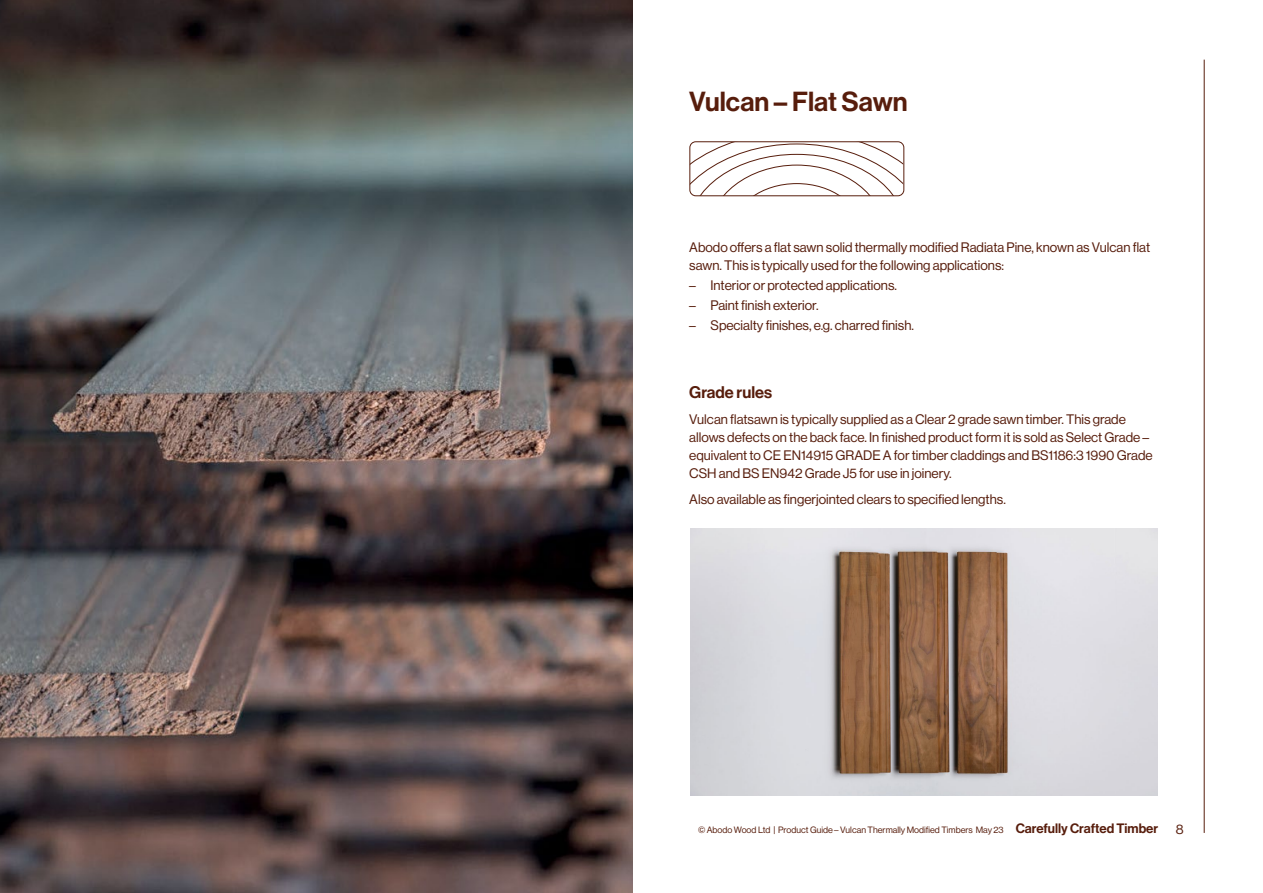
<style>
.page{position:relative;width:1263px;height:893px;background:#fff}
.page>*{position:absolute;margin:0;border:0;box-sizing:border-box;transform-origin:0 0}
.t1{font:27px "N Haas Grotesk DS Pro 65 Md";color:#571d0c}
.t2{font:16.5px "N Haas Grotesk DS Pro 65 Md";color:#571d0c}
.t3{font:13.5px/18px "N Haas Grotesk DS Pro 55 Rg";color:#571d0c}
.t4{font:9px "N Haas Grotesk DS Pro 55 Rg";color:#571d0c}
.s1{font-family:"N Haas Grotesk DS Pro 65 Md";font-size:13.35px}
</style>
<div class="page">
<div style="left:689px;top:141px;width:215px;height:55px;border:1px solid #571d0c;border-radius:6px"></div>
<svg style="left:689px;top:142px;width:214px;height:54px"></svg>
<img style="left:0;top:0;width:632px;height:893px">
<img style="left:690px;top:528px;width:467px;height:267px">
<hr style="left:1204px;top:60px;width:1px;height:773px;background:#571d0c">
<h1 class="t1" style="left:689px;top:86px;width:220px">Vulcan – Flat Sawn</h1>
<p class="t3" style="left:689px;top:238px;width:462px">Abodo offers a flat sawn solid thermally modified Radiata Pine, known as Vulcan flat sawn. This is typically used for the following applications:</p>
<p class="t3" style="left:689px;top:277px;width:209px">– Interior or protected applications.</p>
<p class="t3" style="left:689px;top:297px;width:131px">– Paint finish exterior.</p>
<p class="t3" style="left:689px;top:317px;width:226px">– Specialty finishes, e.g. charred finish.</p>
<p class="t2" style="left:689px;top:382px;width:84px">Grade rules</p>
<p class="t3" style="left:689px;top:411px;width:465px">Vulcan flatsawn is typically supplied as a Clear 2 grade sawn timber. This grade allows defects on the back face. In finished product form it is sold as Select Grade – equivalent to CE EN14915 GRADE A for timber claddings and BS1186:3 1990 Grade CSH and BS EN942 Grade J5 for use in joinery.</p>
<p class="t3" style="left:689px;top:490px;width:318px">Also available as fingerjointed clears to specified lengths.</p>
<p class="t4" style="left:698px;top:825px;width:462px">© Abodo Wood Ltd | Product Guide – Vulcan Thermally Modified Timbers May 23 <span class="s1">Carefully Crafted Timber</span></p>
<p class="t3" style="left:1176px;top:820px;width:9px">8</p>
</div>
